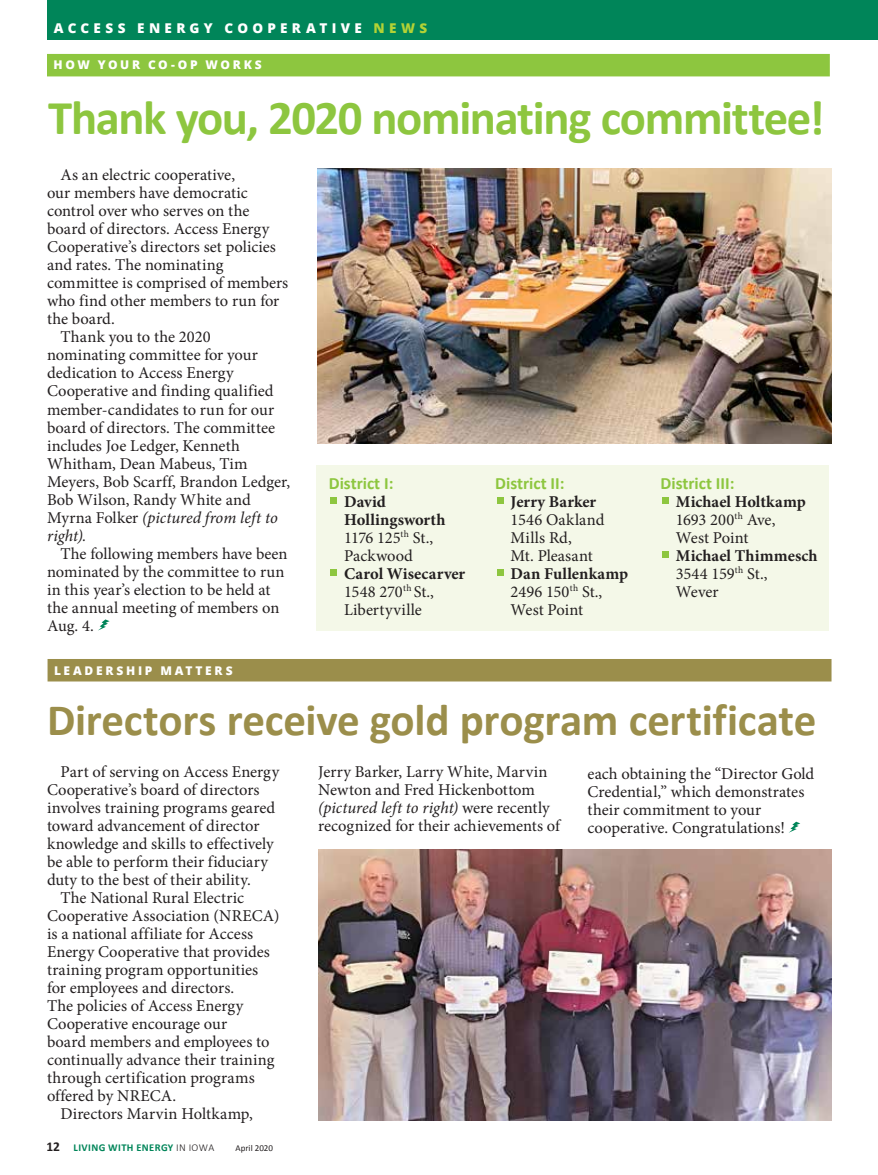
<style>
.page{position:relative;width:878px;height:1175px;background:#fff}
.page>*{position:absolute;margin:0;border:0;box-sizing:border-box;transform-origin:0 0}
.t1{font:700 48.75px "Calibri";letter-spacing:-.03em;color:#8dc63f}
.t2{font:700 45px "Calibri";letter-spacing:-.005em;color:#9b8e4b}
.t3{font:700 17.25px "Calibri";color:#8dc63f}
.t4{font:16.5px/18px "Minion Pro";color:#231f20}
.t5{font:700 16.5px/18px "Minion Pro";letter-spacing:.005em;color:#231f20}
.t6{font:italic 16.5px "Minion Pro";color:#231f20}
.t7{font:800 13.5px "Open Sans";letter-spacing:.32em;color:#fff}
.t8{font:800 12px "Open Sans";letter-spacing:.225em;color:#fff}
.t9{font:700 10.5px "Calibri";letter-spacing:.04em;color:#008559}
.t10{font:9px "Calibri";color:#231f20}
.s1{color:#b3d235}
.s2{font-style:normal}
.s3{font-weight:700}
.s4{font-weight:400}
.s5{font-style:italic}
.s6{font-size:13.5px;color:#231f20}
.s7{font-weight:300;color:#231f20}
</style>
<div class="page">
<div style="left:47px;top:0;width:831px;height:40px;background:#008559"></div>
<div style="left:316px;top:465px;width:512px;height:165px;background:#f4f8e8"></div>
<div style="left:48px;top:659px;width:783px;height:22px;background:#9b8e4b"></div>
<img style="left:318px;top:849px;width:513px;height:271px">
<div style="left:47px;top:54px;width:782px;height:22px;background:#8dc63f"></div>
<svg style="left:98px;top:619px;width:12px;height:11px"></svg>
<img style="left:317px;top:168px;width:514px;height:275px">
<div style="left:330px;top:497px;width:7px;height:7px;background:#8dc63f"></div>
<div style="left:330px;top:569px;width:7px;height:7px;background:#8dc63f"></div>
<div style="left:497px;top:497px;width:6px;height:7px;background:#8dc63f"></div>
<div style="left:497px;top:569px;width:6px;height:7px;background:#8dc63f"></div>
<div style="left:662px;top:497px;width:6px;height:7px;background:#8dc63f"></div>
<div style="left:662px;top:551px;width:6px;height:7px;background:#8dc63f"></div>
<svg style="left:789px;top:821px;width:11px;height:11px"></svg>
<p class="t7" style="left:54px;top:17px;width:374px">ACCESS ENERGY COOPERATIVE <span class="s1">NEWS</span></p>
<p class="t8" style="left:53px;top:56px;width:210px">HOW YOUR CO-OP WORKS</p>
<h1 class="t1" style="left:48px;top:86px;width:778px">Thank you, 2020 nominating committee!</h1>
<p class="t4" style="left:60px;top:166px;width:176px">As an electric cooperative,</p>
<p class="t4" style="left:47px;top:184px;width:202px">our members have democratic</p>
<p class="t4" style="left:47px;top:202px;width:204px">control over who serves on the</p>
<p class="t4" style="left:47px;top:220px;width:224px">board of directors. Access Energy</p>
<p class="t4" style="left:47px;top:238px;width:230px">Cooperative’s directors set policies</p>
<p class="t4" style="left:47px;top:256px;width:178px">and rates. The nominating</p>
<p class="t4" style="left:47px;top:274px;width:243px">committee is comprised of members</p>
<p class="t4" style="left:47px;top:292px;width:234px">who find other members to run for</p>
<p class="t4" style="left:47px;top:310px;width:69px">the board.</p>
<p class="t4" style="left:60px;top:328px;width:152px">Thank you to the 2020</p>
<p class="t4" style="left:47px;top:346px;width:212px">nominating committee for your</p>
<p class="t4" style="left:47px;top:364px;width:188px">dedication to Access Energy</p>
<p class="t4" style="left:47px;top:382px;width:228px">Cooperative and finding qualified</p>
<p class="t4" style="left:47px;top:400px;width:229px">member-candidates to run for our</p>
<p class="t4" style="left:47px;top:418px;width:230px">board of directors. The committee</p>
<p class="t4" style="left:47px;top:436px;width:194px">includes Joe Ledger, Kenneth</p>
<p class="t4" style="left:47px;top:454px;width:202px">Whitham, Dean Mabeus, Tim</p>
<p class="t4" style="left:47px;top:472px;width:245px">Meyers, Bob Scarff, Brandon Ledger,</p>
<p class="t4" style="left:47px;top:490px;width:205px">Bob Wilson, Randy White and</p>
<p class="t6" style="left:47px;top:506px;width:232px"><span class="s2">Myrna Folker</span> (pictured from left to</p>
<p class="t6" style="left:47px;top:524px;width:41px">right).</p>
<p class="t4" style="left:47px;top:544px;width:242px;text-indent:13px">The following members have been nominated by the committee to run in this year’s election to be held at the annual meeting of members on<br>Aug. 4.</p>
<p class="t3" style="left:329px;top:472px;width:66px">District I:</p>
<p class="t4" style="left:344px;top:493px;width:103px"><span class="s3">David<br>Hollingsworth<br></span>1176 125<sup>th</sup> St.,<br>Packwood</p>
<p class="t4" style="left:344px;top:565px;width:123px"><span class="s3">Carol Wisecarver<br></span>1548 270<sup>th</sup> St.,<br>Libertyville</p>
<p class="t3" style="left:495px;top:472px;width:71px">District II:</p>
<p class="t5" style="left:510px;top:492px;width:87px">Jerry Barker</p>
<p class="t4" style="left:510px;top:511px;width:95px">1546 Oakland<br>Mills Rd,<br>Mt. Pleasant</p>
<p class="t4" style="left:510px;top:565px;width:119px"><span class="s3">Dan Fullenkamp<br></span>2496 150<sup>th</sup> St.,<br>West Point</p>
<p class="t3" style="left:660px;top:472px;width:75px">District III:</p>
<p class="t4" style="left:676px;top:493px;width:131px"><span class="s3">Michael Holtkamp<br></span>1693 200<sup>th</sup> Ave,<br>West Point</p>
<p class="t5" style="left:676px;top:546px;width:143px">Michael Thimmesch<br><span class="s4">3544 159</span><sup>th</sup> <span class="s4">St.,<br>Wever</span></p>
<p class="t8" style="left:54px;top:661px;width:180px">LEADERSHIP MATTERS</p>
<h2 class="t2" style="left:47px;top:691px;width:770px">Directors receive gold program certificate</h2>
<p class="t4" style="left:60px;top:763px;width:220px">Part of serving on Access Energy</p>
<p class="t4" style="left:47px;top:781px;width:214px">Cooperative’s board of directors</p>
<p class="t4" style="left:47px;top:799px;width:230px">involves training programs geared</p>
<p class="t4" style="left:47px;top:817px;width:214px">toward advancement of director</p>
<p class="t4" style="left:47px;top:835px;width:228px">knowledge and skills to effectively</p>
<p class="t4" style="left:47px;top:853px;width:223px">be able to perform their fiduciary</p>
<p class="t4" style="left:47px;top:871px;width:205px">duty to the best of their ability.</p>
<p class="t4" style="left:60px;top:889px;width:185px">The National Rural Electric</p>
<p class="t4" style="left:47px;top:907px;width:234px">Cooperative Association (NRECA)</p>
<p class="t4" style="left:47px;top:925px;width:208px">is a national affiliate for Access</p>
<p class="t4" style="left:47px;top:943px;width:224px">Energy Cooperative that provides</p>
<p class="t4" style="left:47px;top:961px;width:213px">training program opportunities</p>
<p class="t4" style="left:47px;top:979px;width:189px">for employees and directors.</p>
<p class="t4" style="left:47px;top:997px;width:198px">The policies of Access Energy</p>
<p class="t4" style="left:47px;top:1015px;width:182px">Cooperative encourage our</p>
<p class="t4" style="left:47px;top:1033px;width:224px">board members and employees to</p>
<p class="t4" style="left:47px;top:1051px;width:229px">continually advance their training</p>
<p class="t4" style="left:47px;top:1069px;width:209px">through certification programs</p>
<p class="t4" style="left:47px;top:1087px;width:131px">offered by NRECA.</p>
<p class="t4" style="left:60px;top:1105px;width:194px">Directors Marvin Holtkamp,</p>
<p class="t4" style="left:318px;top:763px;width:243px">Jerry Barker, Larry White, Marvin Newton and Fred Hickenbottom <span class="s5">(pictured left to right)</span> were recently recognized for their achievements of</p>
<p class="t4" style="left:587px;top:764px;width:228px">each obtaining the “Director Gold<br>Credential,” which demonstrates their commitment to your cooperative. Congratulations!</p>
<p class="t9" style="left:46px;top:1141px;width:169px"><span class="s6">12</span> LIVING WITH ENERGY <span class="s7">IN IOWA</span></p>
<p class="t10" style="left:235px;top:1142px;width:39px">April 2020</p>
</div>
